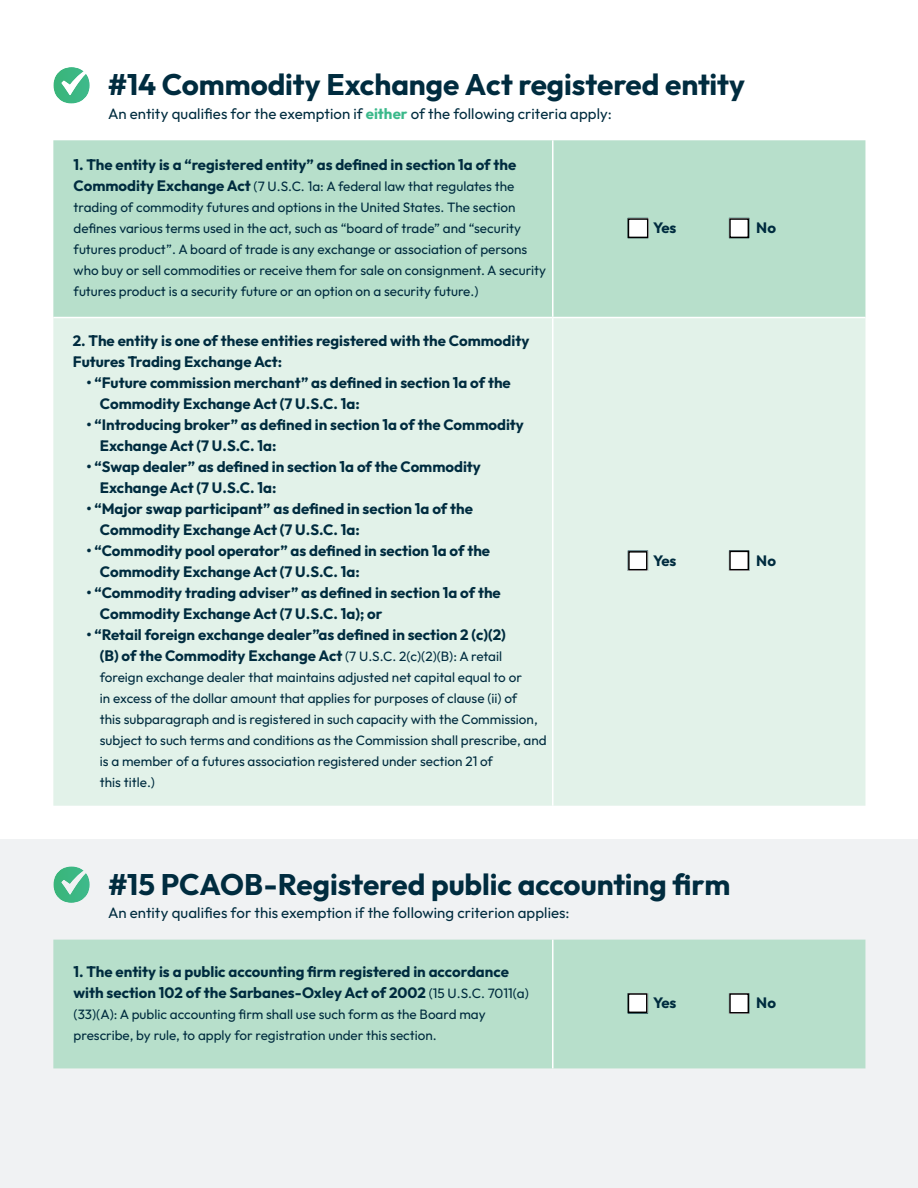
<style>
.page{position:relative;width:918px;height:1188px;background:#fff}
.page>*{position:absolute;margin:0;border:0;box-sizing:border-box;transform-origin:0 0}
.t1{font:700 29.7px "Outfit";letter-spacing:-.005em;color:#002c3f}
.t2{font:700 15px/21px "Outfit";color:#002c3f}
.t3{font:15px "Outfit";letter-spacing:.005em;color:#002c3f}
.t4{font:13.5px/21px "Outfit";color:#002c3f}
.s1{font-weight:700;color:#3bb98b}
.s2{font-weight:700;font-size:15px}
.s3{font-weight:400;font-size:13.5px}
</style>
<div class="page">
<div style="left:0;top:839px;width:918px;height:349px;background:#f0f2f3"></div>
<svg style="left:53px;top:67px;width:37px;height:37px"></svg>
<div style="left:53px;top:140px;width:812px;height:177px;background:#b7dfcb"></div>
<div style="left:53px;top:318px;width:812px;height:488px;background:#e2f2e9"></div>
<hr style="left:552px;top:140px;width:2px;height:177px;background:#fff">
<hr style="left:552px;top:318px;width:2px;height:488px;background:#fff">
<svg style="left:628px;top:550px;width:20px;height:21px"></svg>
<svg style="left:729px;top:550px;width:20px;height:21px"></svg>
<svg style="left:53px;top:866px;width:37px;height:37px"></svg>
<div style="left:53px;top:940px;width:812px;height:128px;background:#b7dfcb"></div>
<hr style="left:552px;top:940px;width:2px;height:128px;background:#fff">
<div style="left:628px;top:993px;width:20px;height:21px;background:#3d6368"></div>
<div style="left:628px;top:218px;width:20px;height:20px;background:#fff"></div>
<div style="left:628px;top:218px;width:20px;height:20px;border:1px solid #000"></div>
<div style="left:729px;top:218px;width:20px;height:20px;background:#fff"></div>
<div style="left:729px;top:218px;width:20px;height:20px;border:2px solid #000"></div>
<div style="left:628px;top:551px;width:20px;height:19px;background:#fff"></div>
<div style="left:628px;top:551px;width:20px;height:19px;border:1px solid #000"></div>
<div style="left:729px;top:551px;width:20px;height:19px;background:#fff"></div>
<div style="left:729px;top:551px;width:20px;height:19px;border:2px solid #000"></div>
<div style="left:628px;top:993px;width:20px;height:20px;background:#fff"></div>
<div style="left:628px;top:993px;width:20px;height:20px;border:1px solid #000"></div>
<div style="left:729px;top:993px;width:20px;height:21px;background:#fff"></div>
<div style="left:729px;top:993px;width:20px;height:21px;border:1px solid #000"></div>
<h1 class="t1" style="left:108px;top:71px;width:639px">#14 Commodity Exchange Act registered entity</h1>
<p class="t3" style="left:108px;top:104px;width:505px">An entity qualifies for the exemption if <span class="s1">either</span> of the following criteria apply:</p>
<p class="t2" style="left:74px;top:155px;width:444px">1. The entity is a “registered entity” as defined in section 1a of the</p>
<p class="t4" style="left:74px;top:177px;width:474px"><span class="s2">Commodity Exchange Act</span> (7 U.S.C. 1a: A federal law that regulates the trading of commodity futures and options in the United States. The section defines various terms used in the act, such as “board of trade” and “security futures product”. A board of trade is any exchange or association of persons who buy or sell commodities or receive them for sale on consignment. A security futures product is a security future or an option on a security future.)</p>
<p class="t2" style="left:73px;top:331px;width:458px">2. The entity is one of these entities registered with the Commodity<br>Futures Trading Exchange Act:</p>
<p class="t2" style="left:100px;top:373px;width:413px;text-indent:-14px">• “Future commission merchant” as defined in section 1a of the<br>Commodity Exchange Act (7 U.S.C. 1a:</p>
<p class="t2" style="left:100px;top:415px;width:426px;text-indent:-14px">• “Introducing broker” as defined in section 1a of the Commodity<br>Exchange Act (7 U.S.C. 1a:</p>
<p class="t2" style="left:100px;top:457px;width:383px;text-indent:-14px">• “Swap dealer” as defined in section 1a of the Commodity<br>Exchange Act (7 U.S.C. 1a:</p>
<p class="t2" style="left:100px;top:499px;width:375px;text-indent:-14px">• “Major swap participant” as defined in section 1a of the<br>Commodity Exchange Act (7 U.S.C. 1a:</p>
<p class="t2" style="left:100px;top:541px;width:392px;text-indent:-14px">• “Commodity pool operator” as defined in section 1a of the<br>Commodity Exchange Act (7 U.S.C. 1a:</p>
<p class="t2" style="left:100px;top:583px;width:403px;text-indent:-14px">• “Commodity trading adviser” as defined in section 1a of the<br>Commodity Exchange Act (7 U.S.C. 1a); or</p>
<p class="t2" style="left:86px;top:625px;width:421px;text-align:right">• “Retail foreign exchange dealer”as defined in section 2 (c)(2) (B) of the Commodity Exchange Act <span class="s3">(7 U.S.C. 2(c)(2)(B): A retail</span></p>
<p class="t4" style="left:100px;top:668px;width:448px">foreign exchange dealer that maintains adjusted net capital equal to or<br>in excess of the dollar amount that applies for purposes of clause (ii) of<br>this subparagraph and is registered in such capacity with the Commission, subject to such terms and conditions as the Commission shall prescribe, and is a member of a futures association registered under section 21 of<br>this title.)</p>
<p class="t2" style="left:653px;top:218px;width:25px">Yes</p>
<p class="t2" style="left:756px;top:218px;width:21px">No</p>
<p class="t2" style="left:653px;top:552px;width:25px">Yes</p>
<p class="t2" style="left:756px;top:552px;width:21px">No</p>
<h1 class="t1" style="left:108px;top:864px;width:624px">#15 PCAOB-Registered public accounting firm</h1>
<p class="t3" style="left:108px;top:903px;width:463px">An entity qualifies for this exemption if the following criterion applies:</p>
<p class="t2" style="left:74px;top:962px;width:457px">1. The entity is a public accounting firm registered in accordance with section 102 of the Sarbanes-Oxley Act of 2002 <span class="s3">(15 U.S.C. 7011(a)</span></p>
<p class="t4" style="left:74px;top:1004px;width:414px">(33)(A): A public accounting firm shall use such form as the Board may prescribe, by rule, to apply for registration under this section.</p>
<p class="t2" style="left:653px;top:993px;width:25px">Yes</p>
<p class="t2" style="left:756px;top:993px;width:21px">No</p>
</div>
